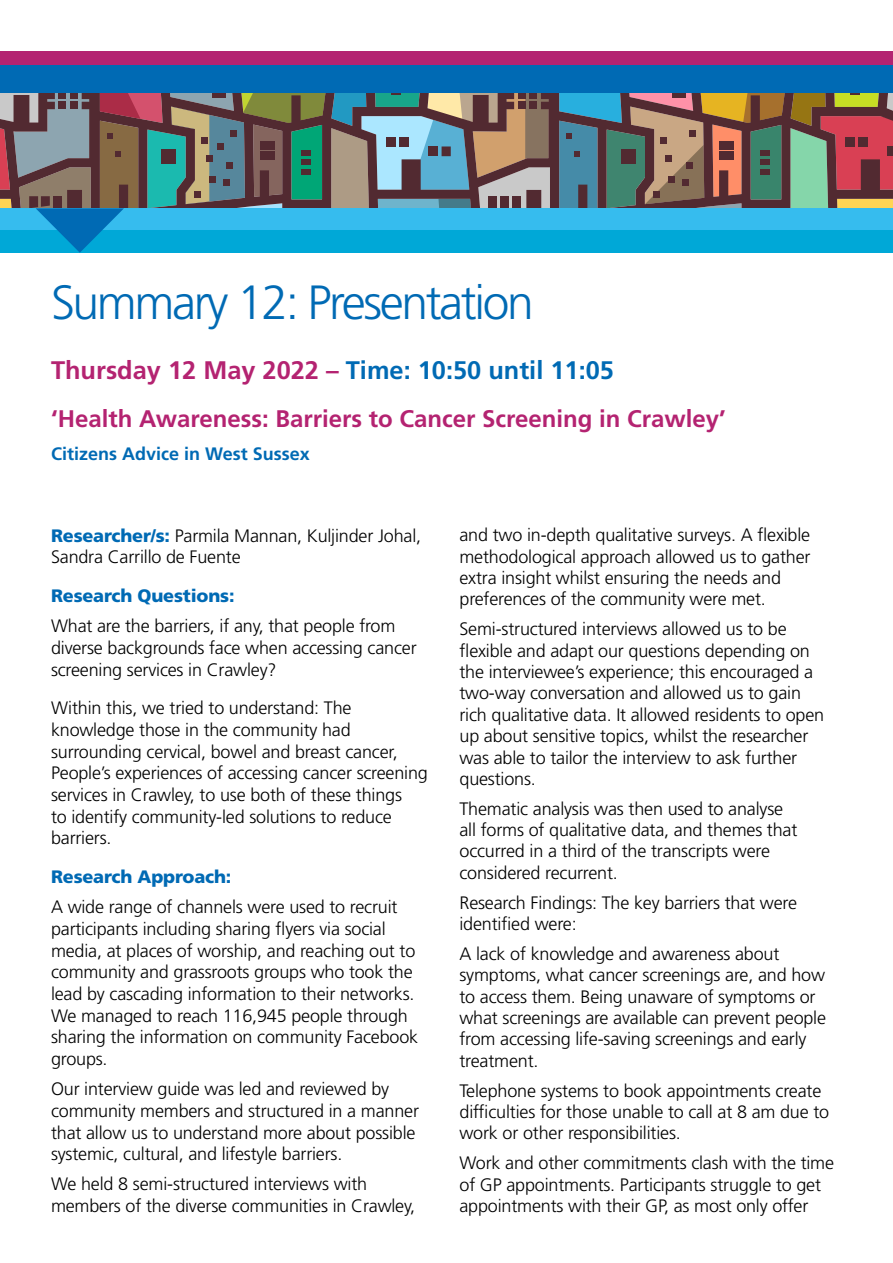
<style>
.page{position:relative;width:893px;height:1263px;background:#fff}
.page>*{position:absolute;margin:0;border:0;box-sizing:border-box;transform-origin:0 0}
.t1{font:300 48px "Frutiger LT Std";letter-spacing:-.05em;color:#006ab4}
.t2{font:700 25.35px "Frutiger LT Std";color:#006ab4}
.t3{font:700 24px "Frutiger LT Std";color:#b42371}
.t4{font:300 18px/21.3px "Frutiger LT Std";letter-spacing:-.01em;color:#000}
.t5{font:900 18px "Frutiger";letter-spacing:-.01em;color:#006ab4}
.t6{font:700 18px "Frutiger LT Std";color:#006ab4}
.s1{color:#b42371}
.s2{font-family:"Frutiger";font-weight:900;color:#006ab4}
</style>
<div class="page">
<svg style="left:331px;top:93px;width:219px;height:115px"></svg>
<svg style="left:559px;top:93px;width:334px;height:115px"></svg>
<div style="left:621px;top:150px;width:14px;height:14px;background:#522a31"></div>
<div style="left:529px;top:93px;width:8px;height:6px;background:#522a31"></div>
<div style="left:518px;top:93px;width:7px;height:6px;background:#522a31"></div>
<div style="left:529px;top:102px;width:8px;height:7px;background:#522a31"></div>
<div style="left:518px;top:102px;width:7px;height:7px;background:#522a31"></div>
<div style="left:0;top:58px;width:893px;height:35px;background:#006ab4"></div>
<div style="left:0;top:51px;width:893px;height:13px;background:#b42371"></div>
<div style="left:0;top:208px;width:893px;height:23px;background:#36bcee"></div>
<div style="left:0;top:231px;width:893px;height:22px;background:#00a8d7"></div>
<svg style="left:0;top:93px;width:325px;height:160px"></svg>
<h1 class="t1" style="left:51px;top:275px;width:484px">Summary 12: Presentation</h1>
<h2 class="t2" style="left:51px;top:355px;width:564px"><span class="s1">Thursday 12 May 2022 –</span> Time: 10:50 until 11:05</h2>
<h3 class="t3" style="left:51px;top:405px;width:676px">‘Health Awareness: Barriers to Cancer Screening in Crawley’</h3>
<p class="t6" style="left:51px;top:443px;width:260px">Citizens Advice in West Sussex</p>
<p class="t4" style="left:51px;top:525px;width:372px"><span class="s2">Researcher/s:</span> Parmila Mannan, Kuljinder Johal,<br>Sandra Carrillo de Fuente</p>
<p class="t5" style="left:51px;top:585px;width:185px">Research Questions:</p>
<p class="t4" style="left:51px;top:615px;width:367px">What are the barriers, if any, that people from diverse backgrounds face when accessing cancer screening services in Crawley?</p>
<p class="t4" style="left:51px;top:698px;width:378px">Within this, we tried to understand: The knowledge those in the community had surrounding cervical, bowel and breast cancer, People’s experiences of accessing cancer screening services in Crawley, to use both of these things<br>to identify community-led solutions to reduce barriers.</p>
<p class="t5" style="left:51px;top:866px;width:182px">Research Approach:</p>
<p class="t4" style="left:51px;top:896px;width:369px">A wide range of channels were used to recruit participants including sharing flyers via social media, at places of worship, and reaching out to community and grassroots groups who took the lead by cascading information to their networks.<br>We managed to reach 116,945 people through sharing the information on community Facebook groups.</p>
<p class="t4" style="left:51px;top:1078px;width:369px">Our interview guide was led and reviewed by community members and structured in a manner that allow us to understand more about possible systemic, cultural, and lifestyle barriers.</p>
<p class="t4" style="left:51px;top:1173px;width:366px">We held 8 semi-structured interviews with members of the diverse communities in Crawley,</p>
<p class="t4" style="left:459px;top:525px;width:353px">and two in-depth qualitative surveys. A flexible methodological approach allowed us to gather extra insight whilst ensuring the needs and preferences of the community were met.</p>
<p class="t4" style="left:459px;top:619px;width:366px">Semi-structured interviews allowed us to be flexible and adapt our questions depending on the interviewee’s experience; this encouraged a two-way conversation and allowed us to gain rich qualitative data. It allowed residents to open up about sensitive topics, whilst the researcher was able to tailor the interview to ask further questions.</p>
<p class="t4" style="left:459px;top:798px;width:339px">Thematic analysis was then used to analyse all forms of qualitative data, and themes that occurred in a third of the transcripts were considered recurrent.</p>
<p class="t4" style="left:459px;top:892px;width:339px">Research Findings: The key barriers that were identified were:</p>
<p class="t4" style="left:459px;top:943px;width:368px">A lack of knowledge and awareness about symptoms, what cancer screenings are, and how to access them. Being unaware of symptoms or what screenings are available can prevent people from accessing life-saving screenings and early treatment.</p>
<p class="t4" style="left:459px;top:1080px;width:371px">Telephone systems to book appointments create difficulties for those unable to call at 8 am due to work or other responsibilities.</p>
<p class="t4" style="left:459px;top:1153px;width:376px">Work and other commitments clash with the time of GP appointments. Participants struggle to get appointments with their GP, as most only offer</p>
</div>
